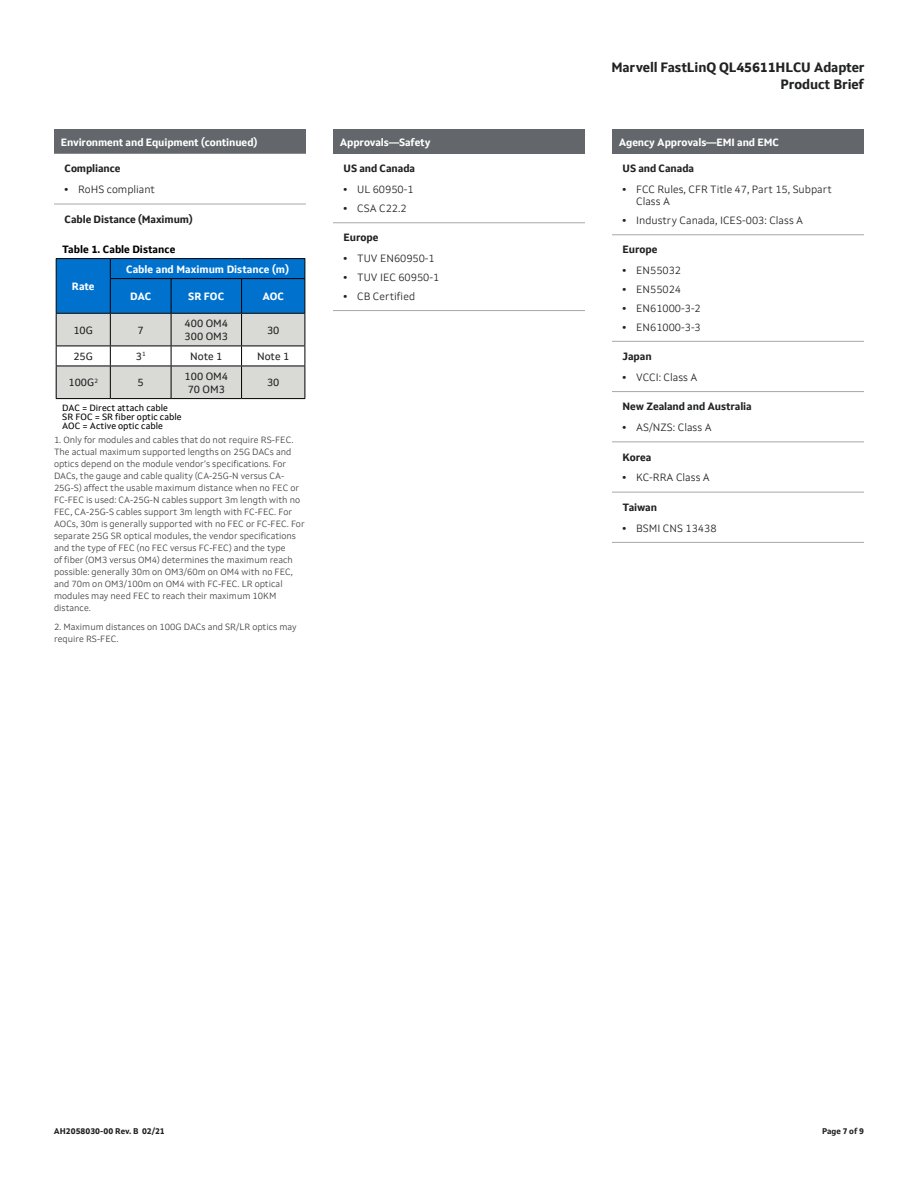
<style>
.page{position:relative;width:918px;height:1188px;background:#fff}
.page>*{position:absolute;margin:0;border:0;box-sizing:border-box;transform-origin:0 0}
.t1{font:700 13.5px/17.5px "Setimo";letter-spacing:-.01em;color:#212322;text-align:right}
.t2{font:300 10.5px/12px "Setimo";color:#212322}
.t3{font:700 10.5px "Setimo";letter-spacing:-.01em;color:#fff}
.t4{font:700 10.5px "Setimo";letter-spacing:-.01em;color:#212322}
.t5{font:10.5px/12.6px "Setimo";color:#212322}
.t6{font:700 10.5px "Setimo";color:#000}
.t7{font:300 9px/12px "Setimo";color:#3e3e3f}
.t8{font:9px/9px "Setimo";color:#000}
.t9{font:700 8.25px "Setimo";color:#212322}
.s1{font-family:"Arial";font-weight:700}
</style>
<div class="page">
<div style="left:54px;top:130px;width:252px;height:24px;background:#63666a"></div>
<svg style="left:54px;top:203px;width:252px;height:1px"></svg>
<hr style="left:54px;top:204px;width:252px;height:1px;background:#a7a8a9">
<hr style="left:56px;top:258px;width:54px;height:1px;background:#000">
<hr style="left:110px;top:258px;width:61px;height:1px;background:#000">
<hr style="left:171px;top:258px;width:71px;height:1px;background:#000">
<hr style="left:242px;top:258px;width:63px;height:1px;background:#000">
<svg style="left:56px;top:259px;width:250px;height:140px;background:#83aecf"></svg>
<hr style="left:110px;top:278px;width:61px;height:1px;background:#000">
<hr style="left:171px;top:278px;width:71px;height:1px;background:#000">
<hr style="left:242px;top:278px;width:63px;height:1px;background:#000">
<hr style="left:241px;top:279px;width:1px;height:34px;background:#000">
<hr style="left:305px;top:279px;width:1px;height:34px;background:#000">
<hr style="left:110px;top:313px;width:61px;height:1px;background:#000">
<hr style="left:171px;top:313px;width:71px;height:1px;background:#000">
<hr style="left:242px;top:313px;width:63px;height:1px;background:#000">
<div style="left:333px;top:130px;width:252px;height:24px;background:#63666a"></div>
<hr style="left:333px;top:223px;width:252px;height:1px;background:#a7a8a9">
<hr style="left:333px;top:310px;width:252px;height:1px;background:#a7a8a9">
<div style="left:612px;top:130px;width:252px;height:24px;background:#63666a"></div>
<svg style="left:612px;top:340px;width:252px;height:152px"></svg>
<hr style="left:612px;top:542px;width:252px;height:1px;background:#a7a8a9">
<hr style="left:612px;top:492px;width:252px;height:1px;background:#a7a8a9">
<hr style="left:612px;top:442px;width:252px;height:1px;background:#a7a8a9">
<hr style="left:612px;top:391px;width:252px;height:1px;background:#a7a8a9">
<hr style="left:612px;top:341px;width:252px;height:1px;background:#a7a8a9">
<hr style="left:612px;top:235px;width:252px;height:1px;background:#a7a8a9">
<p class="t3" style="left:61px;top:136px;width:198px">Environment and Equipment (continued)</p>
<p class="t4" style="left:65px;top:162px;width:57px">Compliance</p>
<p class="t2" style="left:65px;top:184px;width:92px"><span class="s1">•</span> RoHS compliant</p>
<p class="t4" style="left:65px;top:213px;width:130px">Cable Distance (Maximum)</p>
<p class="t6" style="left:62px;top:243px;width:115px">Table 1. Cable Distance</p>
<p class="t3" style="left:72px;top:280px;width:24px">Rate</p>
<p class="t3" style="left:126px;top:263px;width:164px">Cable and Maximum Distance (m)</p>
<p class="t3" style="left:130px;top:290px;width:23px">DAC</p>
<p class="t3" style="left:188px;top:290px;width:38px">SR FOC</p>
<p class="t3" style="left:262px;top:290px;width:23px">AOC</p>
<p class="t5" style="left:73px;top:324px;width:21px">10G</p>
<p class="t5" style="left:138px;top:324px;width:8px">7</p>
<p class="t5" style="left:185px;top:317px;width:45px">400 OM4<br>300 OM3</p>
<p class="t5" style="left:267px;top:324px;width:14px">30</p>
<p class="t5" style="left:73px;top:350px;width:21px">25G</p>
<p class="t5" style="left:136px;top:350px;width:11px">3<sup>1</sup></p>
<p class="t5" style="left:190px;top:350px;width:34px">Note 1</p>
<p class="t5" style="left:257px;top:350px;width:34px">Note 1</p>
<p class="t5" style="left:69px;top:376px;width:31px">100G<sup>2</sup></p>
<p class="t5" style="left:138px;top:376px;width:8px">5</p>
<p class="t5" style="left:185px;top:370px;width:45px">100 OM4<br>70 OM3</p>
<p class="t5" style="left:267px;top:376px;width:14px">30</p>
<p class="t8" style="left:62px;top:404px;width:121px">DAC = Direct attach cable<br>SR FOC = SR fiber optic cable<br>AOC = Active optic cable</p>
<p class="t7" style="left:54px;top:434px;width:252px">1. Only for modules and cables that do not require RS-FEC.<br>The actual maximum supported lengths on 25G DACs and optics depend on the module vendor’s specifications. For DACs, the gauge and cable quality (CA-25G-N versus CA-25G-S) affect the usable maximum distance when no FEC or FC-FEC is used: CA-25G-N cables support 3m length with no FEC, CA-25G-S cables support 3m length with FC-FEC. For AOCs, 30m is generally supported with no FEC or FC-FEC. For separate 25G SR optical modules, the vendor specifications and the type of FEC (no FEC versus FC-FEC) and the type<br>of fiber (OM3 versus OM4) determines the maximum reach possible: generally 30m on OM3/60m on OM4 with no FEC, and 70m on OM3/100m on OM4 with FC-FEC. LR optical modules may need FEC to reach their maximum 10KM distance.</p>
<p class="t7" style="left:54px;top:621px;width:244px">2. Maximum distances on 100G DACs and SR/LR optics may require RS-FEC.</p>
<p class="t3" style="left:340px;top:136px;width:92px">Approvals—Safety</p>
<p class="t4" style="left:344px;top:162px;width:73px">US and Canada</p>
<p class="t2" style="left:344px;top:184px;width:71px"><span class="s1">•</span> UL 60950-1</p>
<p class="t2" style="left:344px;top:202px;width:65px"><span class="s1">•</span> CSA C22.2</p>
<p class="t4" style="left:344px;top:231px;width:36px">Europe</p>
<p class="t2" style="left:344px;top:253px;width:93px"><span class="s1">•</span> TUV EN60950-1</p>
<p class="t2" style="left:344px;top:271px;width:97px"><span class="s1">•</span> TUV IEC 60950-1</p>
<p class="t2" style="left:344px;top:290px;width:73px"><span class="s1">•</span> CB Certified</p>
<h1 class="t1" style="left:611px;top:58px;width:255px">Marvell FastLinQ QL45611HLCU Adapter<br>Product Brief</h1>
<p class="t3" style="left:619px;top:136px;width:162px">Agency Approvals—EMI and EMC</p>
<p class="t4" style="left:623px;top:162px;width:73px">US and Canada</p>
<p class="t2" style="left:636px;top:184px;width:197px;text-indent:-14px"><span class="s1">•</span> FCC Rules, CFR Title 47, Part 15, Subpart<br>Class A</p>
<p class="t2" style="left:623px;top:214px;width:182px"><span class="s1">•</span> Industry Canada, ICES-003: Class A</p>
<p class="t4" style="left:623px;top:243px;width:36px">Europe</p>
<p class="t2" style="left:623px;top:265px;width:60px"><span class="s1">•</span> EN55032</p>
<p class="t2" style="left:623px;top:283px;width:60px"><span class="s1">•</span> EN55024</p>
<p class="t2" style="left:623px;top:302px;width:80px"><span class="s1">•</span> EN61000-3-2</p>
<p class="t2" style="left:623px;top:321px;width:80px"><span class="s1">•</span> EN61000-3-3</p>
<p class="t4" style="left:623px;top:350px;width:30px">Japan</p>
<p class="t2" style="left:623px;top:371px;width:76px"><span class="s1">•</span> VCCI: Class A</p>
<p class="t4" style="left:623px;top:400px;width:131px">New Zealand and Australia</p>
<p class="t2" style="left:623px;top:421px;width:91px"><span class="s1">•</span> AS/NZS: Class A</p>
<p class="t4" style="left:623px;top:451px;width:30px">Korea</p>
<p class="t2" style="left:623px;top:472px;width:89px"><span class="s1">•</span> KC-RRA Class A</p>
<p class="t4" style="left:623px;top:501px;width:36px">Taiwan</p>
<p class="t2" style="left:623px;top:522px;width:95px"><span class="s1">•</span> BSMI CNS 13438</p>
<p class="t9" style="left:54px;top:1126px;width:112px">AH2058030-00 Rev. B 02/21</p>
<p class="t9" style="left:822px;top:1126px;width:43px">Page 7 of 9</p>
</div>
